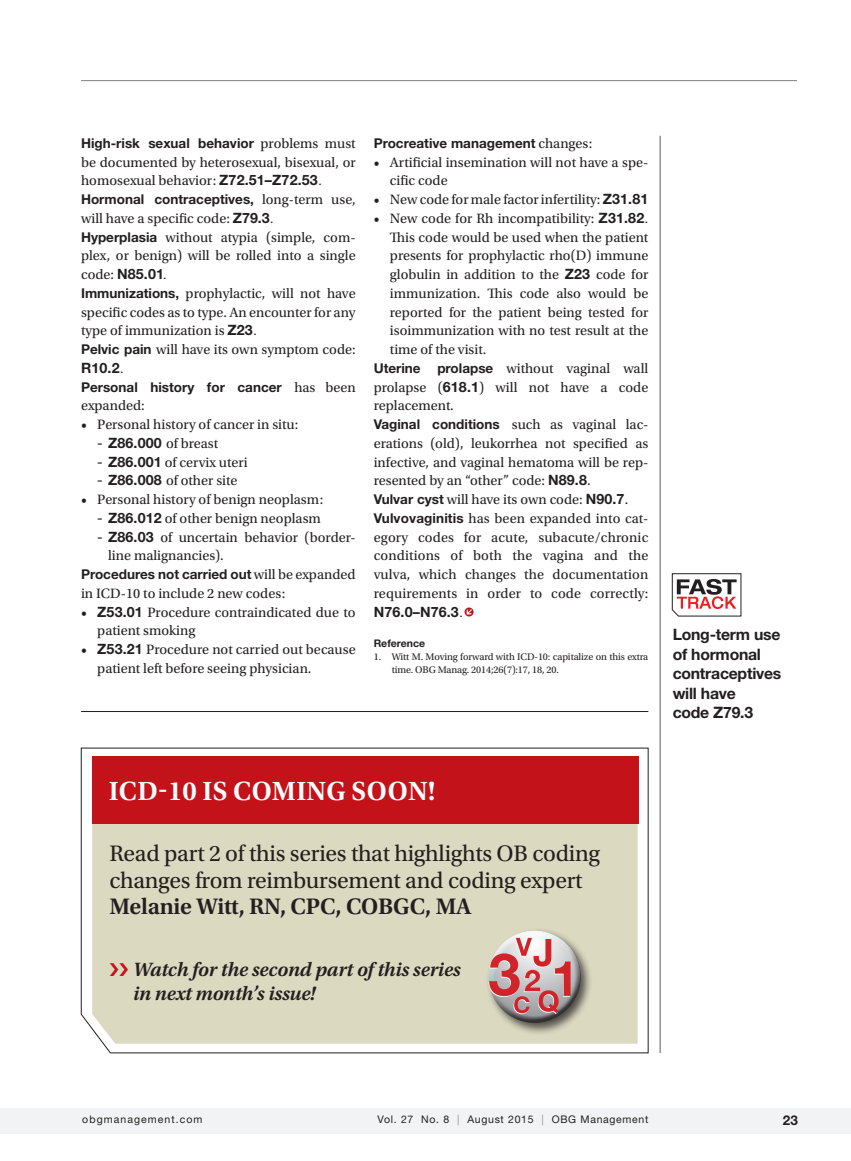
<style>
.page{position:relative;width:851px;height:1161px;background:#fff}
.page>*{position:absolute;margin:0;border:0;box-sizing:border-box;transform-origin:0 0}
.t1{font:600 27.6px "Utopia Std";letter-spacing:.01em;color:#fff}
.t2{font:23.55px/27px "Utopia Std";letter-spacing:-.01em;color:#231f20}
.t3{font:italic 600 20.25px/23.5px "Utopia Std";letter-spacing:-.01em;color:#231f20}
.quote{font:700 15.75px/19.5px "Helvetica Neue LT Std";letter-spacing:-.015em;color:#231f20}
.body_no_indent{font:14.25px/18.8px "Utopia Std";color:#231f20;text-align:justify}
.body_bullets{font:14.25px/18.8px "Utopia Std";color:#231f20}
.body_bullets_sub{font:14.25px/18.8px "Utopia Std";color:#231f20}
.body_no_indent-2{font:700 13.5px "Helvetica Neue LT Std";color:#231f20}
.t4{font:10.5px "Helvetica Neue LT Std";letter-spacing:.065em;color:#231f20}
.t5{font:10.5px "Helvetica Neue LT Std";letter-spacing:.1em;color:#231f20}
.sub3_references{font:700 10.5px "Helvetica Neue LT Std";color:#231f20}
.references{font:10.2px/12.8px "Utopia Std";letter-spacing:-.01em;color:#231f20}
.s1{font-family:"Utopia Std";font-weight:400;font-size:14.25px}
.s2{font-family:"Helvetica Neue LT Std";font-weight:700}
.s3{font-family:"Arial"}
.s4{font-family:"Helvetica Neue LT Std";font-weight:700;font-size:13.5px}
.s5{font-family:"Helvetica Neue LT Std"}
.s6{font-size:14.4px}
.s7{font-weight:600}
.s8{color:#939598}
</style>
<div class="page">
<hr style="left:659px;top:136px;width:1px;height:917px;background:#57585a">
<svg style="left:671px;top:573px;width:70px;height:44px"></svg>
<hr style="left:81px;top:80px;width:715px;height:1px;background:#808285">
<div style="left:0;top:1108px;width:850px;height:26px;background:#f2f3f4"></div>
<svg style="left:464px;top:607px;width:9px;height:9px"></svg>
<svg style="left:81px;top:748px;width:567px;height:305px"></svg>
<div style="left:92px;top:823px;width:545px;height:221px;background:#dbd9c0"></div>
<div style="left:92px;top:756px;width:546px;height:67px;background:#c4121a"></div>
<div style="left:485px;top:927px;width:108px;height:108px;background:#231f20;opacity:.75"></div>
<div style="left:488px;top:929px;width:91px;height:73px;background:#fff;opacity:.75"></div>
<div style="left:488px;top:945px;width:94px;height:80px;background:#231f20;opacity:.75"></div>
<svg style="left:488px;top:938px;width:82px;height:76px;background:#cb9899"></svg>
<hr style="left:81px;top:711px;width:567px;height:1px;background:#231f20">
<svg style="left:110px;top:963px;width:18px;height:13px"></svg>
<p class="body_no_indent-2" style="left:81px;top:135px;width:276px">High-risk sexual behavior <span class="s1">problems must</span></p>
<p class="body_no_indent" style="left:81px;top:153px;width:276px">be documented by heterosexual, bisexual, or homosexual behavior: <span class="s2">Z72.51–Z72.53</span><span class="s3">.</span></p>
<p class="body_no_indent-2" style="left:81px;top:191px;width:276px">Hormonal contraceptives, <span class="s1">long-term use,</span></p>
<p class="body_no_indent" style="left:81px;top:209px;width:194px">will have a specific code: <span class="s2">Z79.3</span><span class="s3">.</span></p>
<p class="body_no_indent" style="left:81px;top:228px;width:276px"><span class="s4">Hyperplasia</span> without atypia (simple, com&shy;plex, or benign) will be rolled into a single code: <span class="s2">N85.01</span><span class="s3">.</span></p>
<p class="body_no_indent" style="left:81px;top:284px;width:276px"><span class="s4">Immunizations,</span> prophylactic, will not have specific codes as to type. An encounter for any type of immunization is <span class="s2">Z23</span><span class="s3">.</span></p>
<p class="body_no_indent" style="left:81px;top:340px;width:276px"><span class="s4">Pelvic pain</span> will have its own symptom code:<br><span class="s2">R10.2</span><span class="s3">.</span></p>
<p class="body_no_indent-2" style="left:81px;top:378px;width:276px">Personal history for cancer <span class="s1">has been</span></p>
<p class="body_no_indent" style="left:81px;top:397px;width:65px">expanded:</p>
<p class="body_bullets" style="left:81px;top:415px;width:219px">• Personal history of cancer in situ:</p>
<p class="body_bullets_sub" style="left:97px;top:434px;width:122px"><span class="s5">-</span> <span class="s2">Z86.000</span> of breast</p>
<p class="body_bullets_sub" style="left:97px;top:453px;width:152px"><span class="s5">-</span> <span class="s2">Z86.001</span> of cervix uteri</p>
<p class="body_bullets_sub" style="left:97px;top:472px;width:142px"><span class="s5">-</span> <span class="s2">Z86.008</span> of other site</p>
<p class="body_bullets" style="left:81px;top:490px;width:244px">• Personal history of benign neoplasm:</p>
<p class="body_bullets_sub" style="left:97px;top:509px;width:225px"><span class="s5">-</span> <span class="s2">Z86.012</span> of other benign neoplasm</p>
<p class="body_bullets_sub" style="left:108px;top:528px;width:249px;text-indent:-11px"><span class="s5">-</span> <span class="s2">Z86.03</span> of uncertain behavior (border&shy;line malignancies).</p>
<p class="body_no_indent-2" style="left:81px;top:566px;width:276px">Procedures not carried out <span class="s1">will be expanded</span></p>
<p class="body_no_indent" style="left:81px;top:584px;width:206px">in ICD-10 to include 2 new codes:</p>
<p class="body_bullets" style="left:97px;top:603px;width:260px;text-indent:-16px">• <span class="s2">Z53.01</span> Procedure contraindicated due to patient smoking</p>
<p class="body_bullets" style="left:97px;top:640px;width:260px;text-indent:-16px">• <span class="s2">Z53.21</span> Procedure not carried out because patient left before seeing physician.</p>
<p class="body_no_indent-2" style="left:374px;top:135px;width:220px">Procreative management <span class="s1">changes:</span></p>
<p class="body_bullets" style="left:390px;top:153px;width:260px;text-indent:-16px">• Artificial insemination will not have a spe&shy;cific code</p>
<p class="body_bullets" style="left:374px;top:190px;width:276px">• New code for male factor infertility: <span class="s2">Z31.81</span></p>
<p class="body_bullets" style="left:390px;top:209px;width:260px;text-align:justify;text-indent:-16px">• New code for Rh incompatibility: <span class="s2">Z31.82</span><span class="s3">.<br></span>This code would be used when the patient presents for prophylactic rho(D) immune globulin in addition to the <span class="s2">Z23</span> code for immunization. This code also would be reported for the patient being tested for isoimmunization with no test result at the time of the visit.</p>
<p class="body_no_indent" style="left:374px;top:359px;width:276px"><span class="s4">Uterine prolapse</span> without vaginal wall prolapse (<span class="s2">618.1</span>) will not have a code replacement.</p>
<p class="body_no_indent-2" style="left:374px;top:416px;width:276px">Vaginal conditions <span class="s1">such as vaginal lac-</span></p>
<p class="body_no_indent" style="left:374px;top:434px;width:276px">erations (old), leukorrhea not specified as infective, and vaginal hematoma will be rep&shy;resented by an “other” code: <span class="s2">N89.8</span><span class="s6">.</span></p>
<p class="body_no_indent" style="left:374px;top:490px;width:256px"><span class="s4">Vulvar cyst</span> will have its own code: <span class="s2">N90.7</span>.</p>
<p class="body_no_indent" style="left:374px;top:509px;width:276px"><span class="s4">Vulvovaginitis</span> has been expanded into cat&shy;egory codes for acute, subacute/chronic conditions of both the vagina and the vulva, which changes the documentation requirements in order to code correctly:<br><span class="s2">N76.0–N76.3</span><span class="s3">.</span></p>
<p class="sub3_references" style="left:374px;top:637px;width:53px">Reference</p>
<p class="references" style="left:392px;top:650px;width:258px;text-indent:-18px">1. Witt M. Moving forward with ICD-10: capitalize on this extra time. OBG Manag. 2014;26(7):17, 18, 20.</p>
<p class="quote" style="left:672px;top:624px;width:110px">Long-term use of hormonal contraceptives will have<br>code Z79.3</p>
<p class="t1" style="left:109px;top:775px;width:328px">ICD-10 IS COMING SOON!</p>
<p class="t2" style="left:109px;top:840px;width:492px">Read part 2 of this series that highlights OB coding changes from reimbursement and coding expert<br><span class="s7">Melanie Witt, RN, CPC, COBGC, MA</span></p>
<p class="t3" style="left:133px;top:958px;width:329px">Watch for the second part of this series in next month’s issue!</p>
<p class="t5" style="left:82px;top:1114px;width:122px">obgmanagement.com</p>
<p class="t4" style="left:377px;top:1114px;width:272px">Vol. 27 No. 8 <span class="s8">|</span> August 2015 <span class="s8">|</span> OBG Management</p>
<p class="body_no_indent-2" style="left:782px;top:1112px;width:17px">23</p>
</div>
